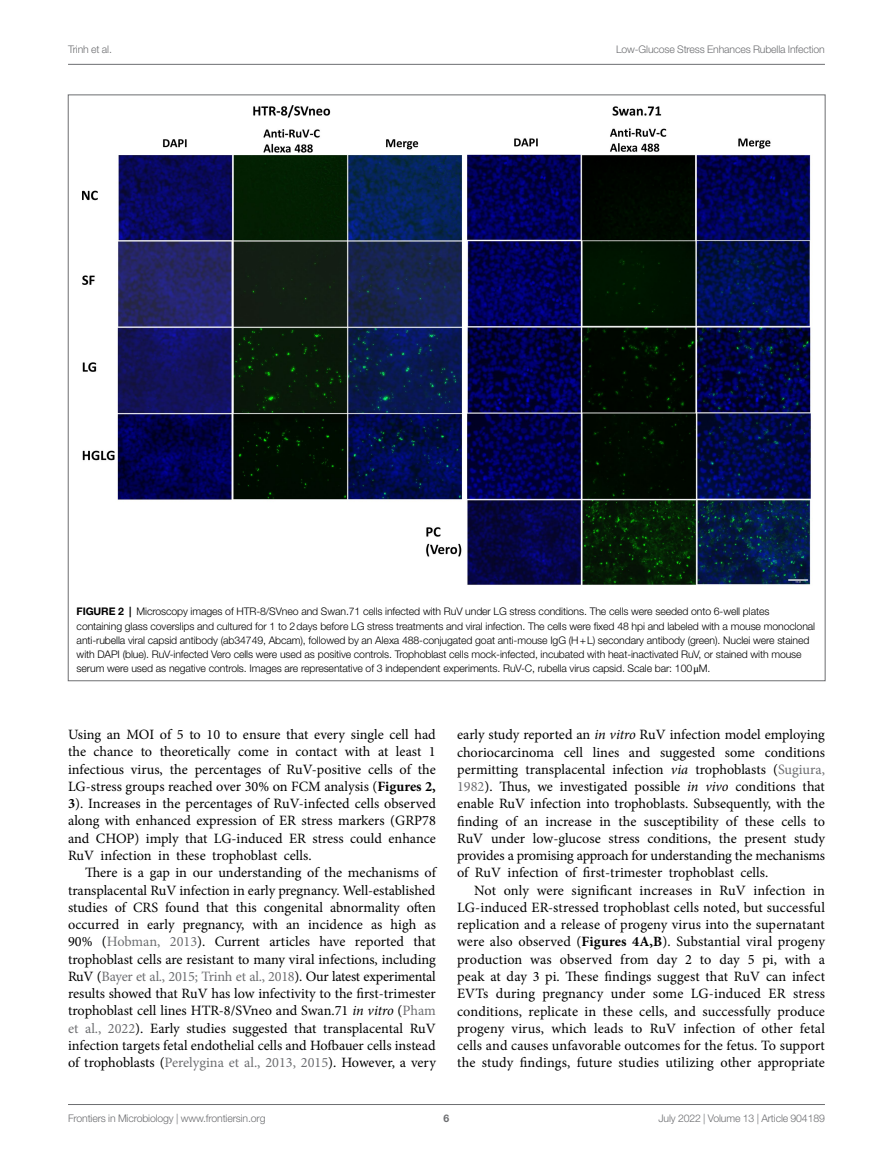
<style>
.page{position:relative;width:893px;height:1170px;background:#fff}
.page>*{position:absolute;margin:0;border:0;box-sizing:border-box;transform-origin:0 0}
.TEXT{font:14.25px/17.2px "Minion Pro";color:#000;text-align:justify}
.TEXT_FLUSH{font:14.25px/17.2px "Minion Pro";color:#000;text-align:justify}
.FIG_LEG{font:300 10.5px/14.2px "Helvetica Neue LT Std";letter-spacing:-.01em;color:#000}
.t1{font:300 10.5px "Helvetica Neue LT Std";letter-spacing:-.015em;color:#6d6e71}
.t2{font:700 10.5px "Helvetica Neue LT Std";color:#6d6e71}
.s1{font-weight:700}
.s2{font-family:"STIX General";font-weight:400}
.s3{color:#6d6e71}
.s4{font-style:italic}
</style>
<div class="page">
<hr style="left:68px;top:64px;width:757px;height:1px;background:#6d6e71">
<hr style="left:68px;top:1104px;width:757px;height:1px;background:#6d6e71">
<img style="left:82px;top:105px;width:729px;height:480px">
<p class="t1" style="left:68px;top:42px;width:45px">Trinh et al.</p>
<p class="t1" style="left:616px;top:42px;width:210px">Low-Glucose Stress Enhances Rubella Infection</p>
<p class="FIG_LEG" style="left:77px;top:604px;width:740px"><span class="s1">FIGURE 2 |</span> Microscopy images of HTR-8/SVneo and Swan.71 cells infected with RuV under LG stress conditions. The cells were seeded onto 6-well plates containing glass coverslips and cultured for 1 to 2days before LG stress treatments and viral infection. The cells were fixed 48 hpi and labeled with a mouse monoclonal anti-rubella viral capsid antibody (ab34749, Abcam), followed by an Alexa 488-conjugated goat anti-mouse IgG (H+L) secondary antibody (green). Nuclei were stained with DAPI (blue). RuV-infected Vero cells were used as positive controls. Trophoblast cells mock-infected, incubated with heat-inactivated RuV, or stained with mouse serum were used as negative controls. Images are representative of 3 independent experiments. RuV-C, rubella virus capsid. Scale bar: 100<span class="s2">μ</span>M.</p>
<p class="TEXT_FLUSH" style="left:68px;top:726px;width:369px">Using an MOI of 5 to 10 to ensure that every single cell had the chance to theoretically come in contact with at least 1 infectious virus, the percentages of RuV-positive cells of the LG-stress groups reached over 30% on FCM analysis (<span class="s1">Figures 2, 3</span>). Increases in the percentages of RuV-infected cells observed along with enhanced expression of ER stress markers (GRP78 and CHOP) imply that LG-induced ER stress could enhance RuV infection in these trophoblast cells.</p>
<p class="TEXT" style="left:68px;top:864px;width:369px;text-indent:17px">There is a gap in our understanding of the mechanisms of transplacental RuV infection in early pregnancy. Well-established studies of CRS found that this congenital abnormality often occurred in early pregnancy, with an incidence as high as 90% (<span class="s3">Hobman, 2013</span>). Current articles have reported that trophoblast cells are resistant to many viral infections, including RuV (<span class="s3">Bayer et al., 2015; Trinh et al., 2018</span>). Our latest experimental results showed that RuV has low infectivity to the first-trimester trophoblast cell lines HTR-8/SVneo and Swan.71 <span class="s4">in vitro</span> (<span class="s3">Pham et al., 2022</span>). Early studies suggested that transplacental RuV infection targets fetal endothelial cells and Hofbauer cells instead of trophoblasts (<span class="s3">Perelygina et al., 2013, 2015</span>). However, a very</p>
<p class="TEXT" style="left:457px;top:726px;width:369px">early study reported an <span class="s4">in vitro</span> RuV infection model employing choriocarcinoma cell lines and suggested some conditions permitting transplacental infection <span class="s4">via</span> trophoblasts (<span class="s3">Sugiura, 1982</span>). Thus, we investigated possible <span class="s4">in vivo</span> conditions that enable RuV infection into trophoblasts. Subsequently, with the finding of an increase in the susceptibility of these cells to RuV under low-glucose stress conditions, the present study provides a promising approach for understanding the mechanisms of RuV infection of first-trimester trophoblast cells.</p>
<p class="TEXT" style="left:457px;top:881px;width:369px;text-indent:17px">Not only were significant increases in RuV infection in LG-induced ER-stressed trophoblast cells noted, but successful replication and a release of progeny virus into the supernatant were also observed (<span class="s1">Figures 4A,B</span>). Substantial viral progeny production was observed from day 2 to day 5 pi, with a peak at day 3 pi. These findings suggest that RuV can infect EVTs during pregnancy under some LG-induced ER stress conditions, replicate in these cells, and successfully produce progeny virus, which leads to RuV infection of other fetal cells and causes unfavorable outcomes for the fetus. To support the study findings, future studies utilizing other appropriate</p>
<p class="t1" style="left:68px;top:1111px;width:199px">Frontiers in Microbiology | www.frontiersin.org</p>
<p class="t2" style="left:444px;top:1111px;width:7px">6</p>
<p class="t1" style="left:658px;top:1111px;width:168px">July 2022 | Volume 13 | Article 904189</p>
</div>
